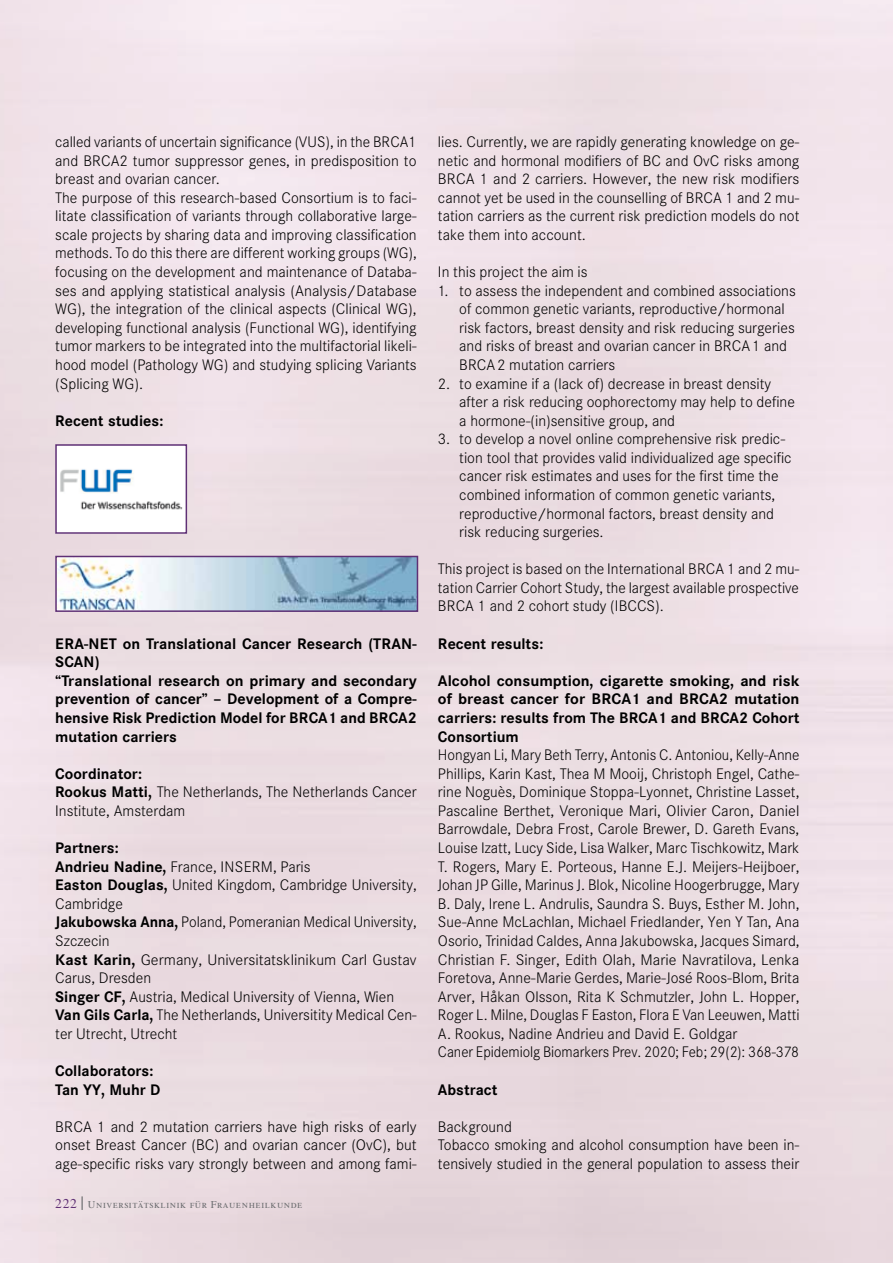
<style>
.page{position:relative;width:893px;height:1263px;background:#fff}
.page>*{position:absolute;margin:0;border:0;box-sizing:border-box;transform-origin:0 0}
.t1{font:300 15px/18.6px "Corporate SBQ";color:#000}
.t2{font:700 15px/18.6px "Corporate SBQ";color:#000}
.t3{font:10.5px "Times LT Std";letter-spacing:.05em;color:#6d6e71}
.s1{font-weight:700}
.s2{font-size:13.5px;color:#5f3075}
.s3{font-weight:700;font-size:13.5px}
</style>
<div class="page">
<img style="left:60px;top:468px;width:123px;height:42px">
<div style="left:55px;top:444px;width:132px;height:90px;border:2px solid #5f3075"></div>
<img style="left:58px;top:559px;width:357px;height:50px">
<div style="left:55px;top:556px;width:363px;height:56px;border:2px solid #5f3075"></div>
<p class="t1" style="left:55px;top:133px;width:363px">called variants of uncertain significance (VUS), in the BRCA1 and BRCA2 tumor suppressor genes, in predisposition to breast and ovarian cancer.<br>The purpose of this research-based Consortium is to faci&shy;litate classification of variants through collaborative large&shy;scale projects by sharing data and improving classification methods. To do this there are different working groups (WG), focusing on the development and maintenance of Databa&shy;ses and applying statistical analysis (Analysis/Database WG), the integration of the clinical aspects (Clinical WG), developing functional analysis (Functional WG), identifying tumor markers to be integrated into the multifactorial likeli&shy;hood model (Pathology WG) and studying splicing Variants (Splicing WG).</p>
<p class="t2" style="left:55px;top:411px;width:110px">Recent studies:</p>
<p class="t2" style="left:55px;top:634px;width:363px">ERA-NET on Translational Cancer Research (TRAN-SCAN)<br>“Translational research on primary and secondary prevention of cancer” – Development of a Compre&shy;hensive Risk Prediction Model for BRCA1 and BRCA2 mutation carriers</p>
<p class="t1" style="left:55px;top:765px;width:363px"><span class="s1">Coordinator:<br>Rookus Matti,</span> The Netherlands, The Netherlands Cancer<br>Institute, Amsterdam</p>
<p class="t1" style="left:55px;top:839px;width:363px"><span class="s1">Partners:<br>Andrieu Nadine,</span> France, INSERM, Paris<br><span class="s1">Easton Douglas,</span> United Kingdom, Cambridge University, Cambridge<br><span class="s1">Jakubowska Anna,</span> Poland, Pomeranian Medical University, Szczecin<br><span class="s1">Kast Karin,</span> Germany, Universitatsklinikum Carl Gustav Carus, Dresden<br><span class="s1">Singer CF,</span> Austria, Medical University of Vienna, Wien <span class="s1">Van Gils Carla,</span> The Netherlands, Universitity Medical Cen&shy;ter Utrecht, Utrecht</p>
<p class="t2" style="left:55px;top:1062px;width:107px">Collaborators:<br>Tan YY, Muhr D</p>
<p class="t1" style="left:55px;top:1118px;width:363px;text-align:justify">BRCA 1 and 2 mutation carriers have high risks of early onset Breast Cancer (BC) and ovarian cancer (OvC), but age-specific risks vary strongly between and among fami-</p>
<p class="t3" style="left:55px;top:1198px;width:249px"><span class="s2">222</span> <span class="s3">|</span> Universitätsklinik für Frauenheilkunde</p>
<p class="t1" style="left:438px;top:133px;width:363px;text-align:justify">lies. Currently, we are rapidly generating knowledge on ge&shy;netic and hormonal modifiers of BC and OvC risks among BRCA 1 and 2 carriers. However, the new risk modifiers cannot yet be used in the counselling of BRCA 1 and 2 mu&shy;tation carriers as the current risk prediction models do not take them into account.</p>
<p class="t1" style="left:438px;top:263px;width:151px">In this project the aim is</p>
<p class="t1" style="left:459px;top:282px;width:338px;text-indent:-21px">1. to assess the independent and combined associations of common genetic variants, reproductive/hormonal risk factors, breast density and risk reducing surgeries and risks of breast and ovarian cancer in BRCA 1 and BRCA 2 mutation carriers</p>
<p class="t1" style="left:459px;top:374px;width:337px;text-indent:-21px">2. to examine if a (lack of) decrease in breast density after a risk reducing oophorectomy may help to define a hormone-(in)sensitive group, and</p>
<p class="t1" style="left:459px;top:430px;width:334px;text-indent:-21px">3. to develop a novel online comprehensive risk predic&shy;tion tool that provides valid individualized age specific cancer risk estimates and uses for the first time the combined information of common genetic variants, reproductive/hormonal factors, breast density and risk reducing surgeries.</p>
<p class="t1" style="left:438px;top:560px;width:363px;text-align:justify">This project is based on the International BRCA 1 and 2 mu&shy;tation Carrier Cohort Study, the largest available prospective BRCA 1 and 2 cohort study (IBCCS).</p>
<p class="t2" style="left:438px;top:634px;width:107px">Recent results:</p>
<p class="t2" style="left:438px;top:671px;width:363px;text-align:justify">Alcohol consumption, cigarette smoking, and risk of breast cancer for BRCA1 and BRCA2 mutation carriers: results from The BRCA1 and BRCA2 Cohort Consortium</p>
<p class="t1" style="left:438px;top:746px;width:363px">Hongyan Li, Mary Beth Terry, Antonis C. Antoniou, Kelly-Anne Phillips, Karin Kast, Thea M Mooij, Christoph Engel, Cathe&shy;rine Noguès, Dominique Stoppa-Lyonnet, Christine Lasset, Pascaline Berthet, Veronique Mari, Olivier Caron, Daniel Barrowdale, Debra Frost, Carole Brewer, D. Gareth Evans, Louise Izatt, Lucy Side, Lisa Walker, Marc Tischkowitz, Mark T. Rogers, Mary E. Porteous, Hanne E.J. Meijers-Heijboer, Johan JP Gille, Marinus J. Blok, Nicoline Hoogerbrugge, Mary B. Daly, Irene L. Andrulis, Saundra S. Buys, Esther M. John, Sue-Anne McLachlan, Michael Friedlander, Yen Y Tan, Ana Osorio, Trinidad Caldes, Anna Jakubowska, Jacques Simard, Christian F. Singer, Edith Olah, Marie Navratilova, Lenka Foretova, Anne-Marie Gerdes, Marie-José Roos-Blom, Brita Arver, Håkan Olsson, Rita K Schmutzler, John L. Hopper, Roger L. Milne, Douglas F Easton, Flora E Van Leeuwen, Matti A. Rookus, Nadine Andrieu and David E. Goldgar<br>Caner Epidemiolg Biomarkers Prev. 2020; Feb; 29(2): 368-378</p>
<p class="t2" style="left:438px;top:1080px;width:61px">Abstract</p>
<p class="t1" style="left:438px;top:1118px;width:363px">Background<br>Tobacco smoking and alcohol consumption have been in&shy;tensively studied in the general population to assess their</p>
</div>
